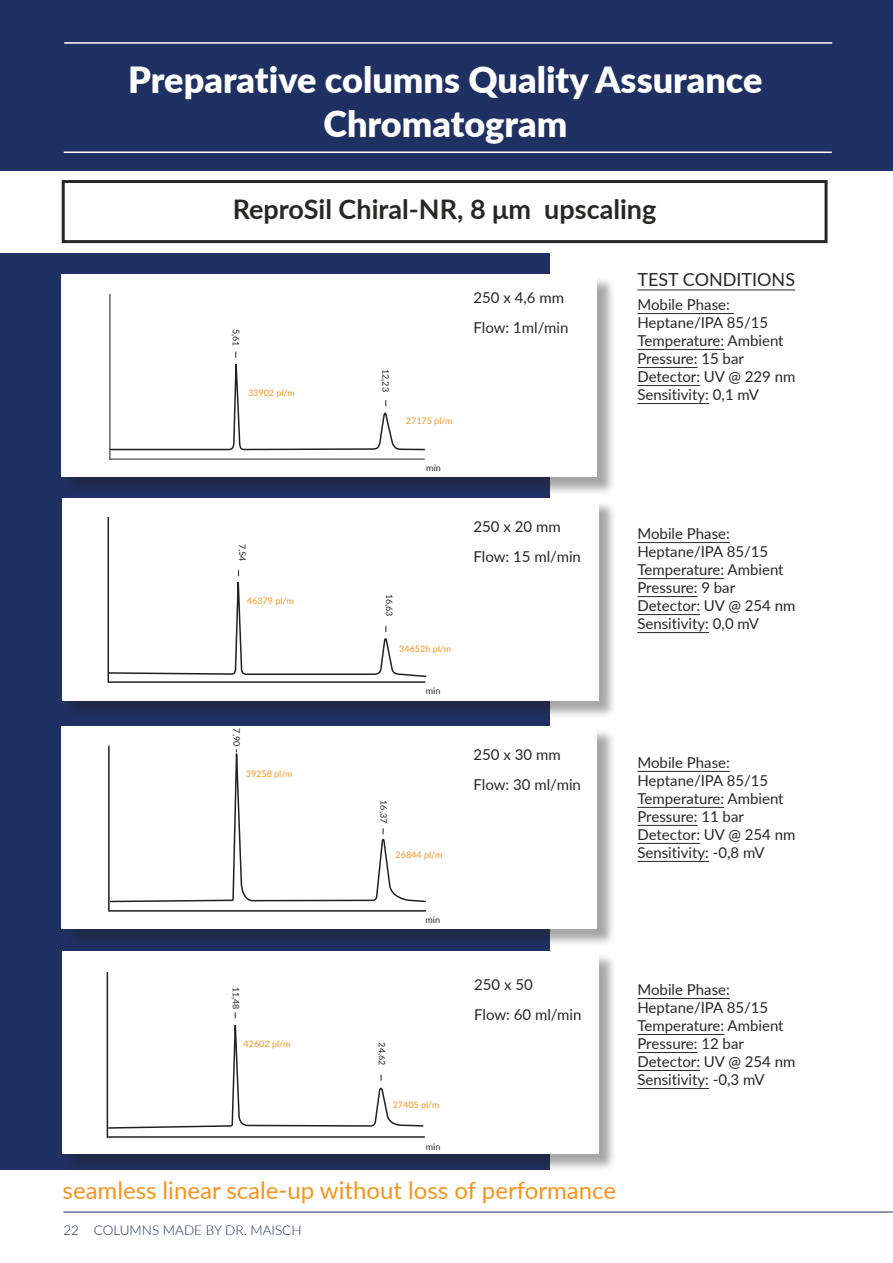
<style>
.page{position:relative;width:893px;height:1263px;background:#fff}
.page>*{position:absolute;margin:0;border:0;box-sizing:border-box;transform-origin:0 0}
.Tabellenkopfzeile{font:900 36px "Lato";color:#fff}
.Tabellenkopfzeile-2{font:700 27px "Lato";color:#262825}
.Tabellenkopfzeile-3{font:24px "Lato";color:#f7931d}
.Tabellenkopfzeile-4{font:18px "Lato";color:#262825}
.Tabellenkopfzeile-5{font:15px "Lato";color:#262825}
.t1{font:300 13.5px "Lato";color:#1f3062}
.Tabellenkopfzeile-6{font:9px "Lato";color:#f7931d}
.Tabellenkopfzeile-7{font:9px "Lato";color:#262825}
.s1{color:#fff}
</style>
<div class="page">
<div style="left:0;top:0;width:893px;height:171px;background:#1f3062"></div>
<hr style="left:64px;top:42px;width:768px;height:2px;background:#fff">
<hr style="left:64px;top:152px;width:768px;height:1px;background:#fff">
<hr style="left:63px;top:1212px;width:830px;height:1px;background:#1f3062">
<div style="left:0;top:253px;width:549px;height:917px;background:#1f3062"></div>
<div style="left:64px;top:953px;width:553px;height:219px;background:#231f20;opacity:.4"></div>
<div style="left:62px;top:951px;width:536px;height:202px;background:#fff"></div>
<div style="left:64px;top:728px;width:552px;height:219px;background:#231f20;opacity:.4"></div>
<div style="left:62px;top:726px;width:535px;height:202px;background:#fff"></div>
<div style="left:64px;top:500px;width:553px;height:219px;background:#231f20;opacity:.4"></div>
<div style="left:62px;top:498px;width:536px;height:202px;background:#fff"></div>
<div style="left:64px;top:277px;width:552px;height:219px;background:#231f20;opacity:.4"></div>
<div style="left:62px;top:274px;width:535px;height:203px;background:#fff"></div>
<svg style="left:108px;top:362px;width:318px;height:155px"></svg>
<hr style="left:637px;top:313px;width:97px;height:1px;background:#262825">
<hr style="left:637px;top:349px;width:87px;height:1px;background:#262825">
<hr style="left:637px;top:367px;width:60px;height:1px;background:#262825">
<hr style="left:637px;top:385px;width:63px;height:1px;background:#262825">
<hr style="left:637px;top:403px;width:72px;height:1px;background:#262825">
<hr style="left:637px;top:290px;width:158px;height:1px;background:#262825">
<hr style="left:637px;top:542px;width:93px;height:1px;background:#262825">
<hr style="left:637px;top:578px;width:87px;height:1px;background:#262825">
<hr style="left:637px;top:596px;width:60px;height:1px;background:#262825">
<hr style="left:637px;top:614px;width:63px;height:1px;background:#262825">
<hr style="left:637px;top:632px;width:72px;height:1px;background:#262825">
<hr style="left:637px;top:771px;width:93px;height:1px;background:#262825">
<hr style="left:637px;top:807px;width:87px;height:1px;background:#262825">
<hr style="left:637px;top:825px;width:60px;height:1px;background:#262825">
<hr style="left:637px;top:843px;width:63px;height:1px;background:#262825">
<hr style="left:637px;top:861px;width:72px;height:1px;background:#262825">
<hr style="left:637px;top:998px;width:93px;height:1px;background:#262825">
<hr style="left:637px;top:1034px;width:87px;height:1px;background:#262825">
<hr style="left:637px;top:1052px;width:60px;height:1px;background:#262825">
<hr style="left:637px;top:1070px;width:63px;height:1px;background:#262825">
<hr style="left:637px;top:1088px;width:72px;height:1px;background:#262825">
<svg style="left:108px;top:983px;width:316px;height:146px"></svg>
<svg style="left:108px;top:704px;width:319px;height:199px"></svg>
<svg style="left:107px;top:539px;width:320px;height:139px"></svg>
<div style="left:62px;top:180px;width:765px;height:63px;border:3px solid #262825"></div>
<hr style="left:110px;top:459px;width:315px;height:1px;background:#231f20">
<hr style="left:108px;top:746px;width:2px;height:165px;background:#231f20">
<hr style="left:108px;top:910px;width:318px;height:2px;background:#231f20">
<hr style="left:110px;top:294px;width:1px;height:166px;background:#231f20">
<hr style="left:108px;top:517px;width:1px;height:165px;background:#231f20">
<hr style="left:108px;top:681px;width:317px;height:2px;background:#231f20">
<hr style="left:107px;top:1136px;width:318px;height:2px;background:#231f20">
<hr style="left:107px;top:972px;width:1px;height:166px;background:#231f20">
<p class="Tabellenkopfzeile" style="left:128px;top:53px;width:636px">Preparative columns Quality Assurance</p>
<p class="Tabellenkopfzeile" style="left:323px;top:96px;width:245px">Chromatogram</p>
<p class="Tabellenkopfzeile-2" style="left:233px;top:190px;width:425px">ReproSil Chiral-NR, 8 μm upscaling</p>
<p class="Tabellenkopfzeile-7" style="left:243px;top:329px;width:19px;rotate:90deg">5,61</p>
<p class="Tabellenkopfzeile-6" style="left:248px;top:386px;width:48px">33902 pl/m</p>
<p class="Tabellenkopfzeile-7" style="left:249px;top:544px;width:19px;rotate:90deg">7,54</p>
<p class="Tabellenkopfzeile-6" style="left:247px;top:594px;width:48px">46379 pl/m</p>
<p class="Tabellenkopfzeile-7" style="left:243px;top:728px;width:19px;rotate:90deg">7,90</p>
<p class="Tabellenkopfzeile-6" style="left:246px;top:767px;width:48px">39258 pl/m</p>
<p class="Tabellenkopfzeile-7" style="left:392px;top:369px;width:24px;rotate:90deg">12,23</p>
<p class="Tabellenkopfzeile-6" style="left:406px;top:414px;width:48px">27175 pl/m</p>
<p class="Tabellenkopfzeile-7" style="left:426px;top:461px;width:16px">min</p>
<p class="Tabellenkopfzeile-7" style="left:396px;top:594px;width:24px;rotate:90deg">16,63</p>
<p class="Tabellenkopfzeile-6" style="left:399px;top:642px;width:53px">34652h pl/m</p>
<p class="Tabellenkopfzeile-7" style="left:426px;top:685px;width:16px">min</p>
<p class="Tabellenkopfzeile-7" style="left:390px;top:800px;width:24px;rotate:90deg">16,37</p>
<p class="Tabellenkopfzeile-6" style="left:396px;top:848px;width:48px">26844 pl/m</p>
<p class="Tabellenkopfzeile-5" style="left:473px;top:287px;width:92px">250 x 4,6 mm</p>
<p class="Tabellenkopfzeile-5" style="left:473px;top:317px;width:96px">Flow: 1ml/min</p>
<p class="Tabellenkopfzeile-5" style="left:473px;top:516px;width:89px">250 x 20 mm</p>
<p class="Tabellenkopfzeile-5" style="left:473px;top:546px;width:109px">Flow: 15 ml/min</p>
<p class="Tabellenkopfzeile-5" style="left:473px;top:744px;width:89px">250 x 30 mm</p>
<p class="Tabellenkopfzeile-5" style="left:473px;top:774px;width:109px">Flow: 30 ml/min</p>
<p class="Tabellenkopfzeile-7" style="left:425px;top:913px;width:16px">min</p>
<p class="Tabellenkopfzeile-4" style="left:637px;top:266px;width:159px">TEST CONDITIONS</p>
<p class="Tabellenkopfzeile-5" style="left:637px;top:294px;width:94px">Mobile Phase:</p>
<p class="Tabellenkopfzeile-5" style="left:637px;top:312px;width:132px">Heptane/IPA 85/15</p>
<p class="Tabellenkopfzeile-5" style="left:637px;top:330px;width:148px">Temperature: Ambient</p>
<p class="Tabellenkopfzeile-5" style="left:637px;top:348px;width:108px">Pressure: 15 bar</p>
<p class="Tabellenkopfzeile-5" style="left:637px;top:366px;width:159px">Detector: UV @ 229 nm</p>
<p class="Tabellenkopfzeile-5" style="left:637px;top:384px;width:123px">Sensitivity: 0,1 mV</p>
<p class="Tabellenkopfzeile-5" style="left:637px;top:523px;width:94px">Mobile Phase:</p>
<p class="Tabellenkopfzeile-5" style="left:637px;top:541px;width:132px">Heptane/IPA 85/15</p>
<p class="Tabellenkopfzeile-5" style="left:637px;top:559px;width:148px">Temperature: Ambient</p>
<p class="Tabellenkopfzeile-5" style="left:637px;top:577px;width:99px">Pressure: 9 bar</p>
<p class="Tabellenkopfzeile-5" style="left:637px;top:595px;width:159px">Detector: UV @ 254 nm</p>
<p class="Tabellenkopfzeile-5" style="left:637px;top:613px;width:123px">Sensitivity: 0,0 mV</p>
<p class="Tabellenkopfzeile-5" style="left:637px;top:752px;width:94px">Mobile Phase:</p>
<p class="Tabellenkopfzeile-5" style="left:637px;top:770px;width:132px">Heptane/IPA 85/15</p>
<p class="Tabellenkopfzeile-5" style="left:637px;top:788px;width:148px">Temperature: Ambient</p>
<p class="Tabellenkopfzeile-5" style="left:637px;top:806px;width:108px">Pressure: 11 bar</p>
<p class="Tabellenkopfzeile-5" style="left:637px;top:824px;width:159px">Detector: UV @ 254 nm</p>
<p class="Tabellenkopfzeile-5" style="left:637px;top:842px;width:129px">Sensitivity: -0,8 mV</p>
<p class="Tabellenkopfzeile-7" style="left:243px;top:987px;width:24px;rotate:90deg">11,48</p>
<p class="Tabellenkopfzeile-6" style="left:244px;top:1037px;width:48px">42602 pl/m</p>
<p class="Tabellenkopfzeile-7" style="left:389px;top:1042px;width:24px;rotate:90deg">24,62</p>
<p class="Tabellenkopfzeile-6" style="left:393px;top:1098px;width:48px">27405 pl/m</p>
<p class="Tabellenkopfzeile-7" style="left:426px;top:1140px;width:16px">min</p>
<p class="Tabellenkopfzeile-5" style="left:474px;top:974px;width:60px">250 x 50</p>
<p class="Tabellenkopfzeile-5" style="left:474px;top:1004px;width:109px">Flow: 60 ml/min</p>
<p class="Tabellenkopfzeile-3" style="left:63px;top:1172px;width:555px">seamless linear scale-up without loss of performance</p>
<p class="t1" style="left:63px;top:1220px;width:17px">22</p>
<p class="t1" style="left:67px;top:1220px;width:236px"><span class="s1">22</span> COLUMNS MADE BY DR. MAISCH</p>
<p class="Tabellenkopfzeile-5" style="left:637px;top:979px;width:94px">Mobile Phase:</p>
<p class="Tabellenkopfzeile-5" style="left:637px;top:997px;width:132px">Heptane/IPA 85/15</p>
<p class="Tabellenkopfzeile-5" style="left:637px;top:1015px;width:148px">Temperature: Ambient</p>
<p class="Tabellenkopfzeile-5" style="left:637px;top:1033px;width:108px">Pressure: 12 bar</p>
<p class="Tabellenkopfzeile-5" style="left:637px;top:1051px;width:159px">Detector: UV @ 254 nm</p>
<p class="Tabellenkopfzeile-5" style="left:637px;top:1069px;width:129px">Sensitivity: -0,3 mV</p>
</div>
